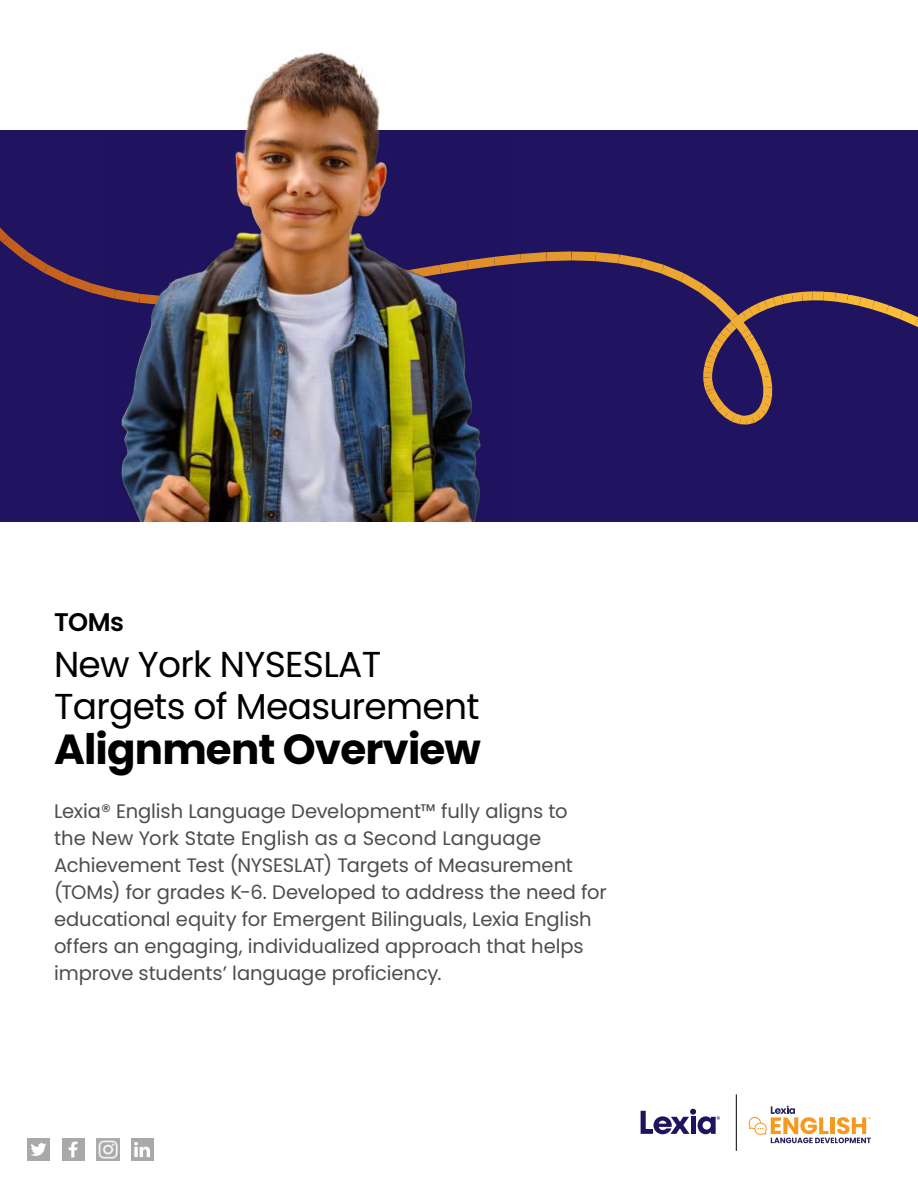
<style>
.page{position:relative;width:918px;height:1188px;background:#fff}
.page>*{position:absolute;margin:0;border:0;box-sizing:border-box;transform-origin:0 0}
.t1{font:700 42px "Poppins";letter-spacing:-.02em;color:#000}
.t2{font:36px/42px "Poppins";letter-spacing:-.02em;color:#000}
.t3{font:600 25.5px "Poppins";color:#000}
.t4{font:19.5px/27px "Poppins";letter-spacing:-.005em;color:#4e4d4e}
</style>
<div class="page">
<svg style="left:749px;top:1106px;width:122px;height:37px"></svg>
<svg style="left:641px;top:1109px;width:79px;height:25px"></svg>
<hr style="left:736px;top:1094px;width:1px;height:57px;background:#000">
<div style="left:27px;top:1138px;width:23px;height:23px;background:#a9a9a9"></div>
<svg style="left:31px;top:1143px;width:15px;height:13px"></svg>
<div style="left:62px;top:1138px;width:22px;height:23px;background:#a9a9a9"></div>
<svg style="left:69px;top:1142px;width:8px;height:15px"></svg>
<img style="left:96px;top:1138px;width:23px;height:23px">
<div style="left:131px;top:1138px;width:23px;height:23px;background:#a9a9a9"></div>
<svg style="left:134px;top:1142px;width:16px;height:15px"></svg>
<div style="left:0;top:130px;width:918px;height:392px;background:#20135f"></div>
<img style="left:0;top:227px;width:9px;height:16px">
<img style="left:3px;top:236px;width:25px;height:23px">
<img style="left:23px;top:252px;width:25px;height:21px">
<img style="left:44px;top:265px;width:25px;height:19px">
<img style="left:66px;top:275px;width:26px;height:17px">
<img style="left:90px;top:284px;width:11px;height:12px">
<img style="left:511px;top:254px;width:9px;height:10px">
<img style="left:520px;top:252px;width:27px;height:11px">
<img style="left:546px;top:251px;width:49px;height:10px">
<img style="left:595px;top:252px;width:23px;height:11px">
<img style="left:618px;top:254px;width:24px;height:13px">
<img style="left:640px;top:259px;width:24px;height:14px">
<img style="left:661px;top:265px;width:24px;height:17px">
<img style="left:680px;top:274px;width:23px;height:18px">
<img style="left:698px;top:284px;width:14px;height:11px">
<svg style="left:703px;top:291px;width:145px;height:134px"></svg>
<img style="left:846px;top:295px;width:15px;height:11px">
<img style="left:859px;top:297px;width:15px;height:12px">
<img style="left:872px;top:301px;width:16px;height:13px">
<img style="left:886px;top:305px;width:17px;height:14px">
<img style="left:900px;top:311px;width:18px;height:15px">
<img style="left:915px;top:317px;width:3px;height:10px">
<img style="left:101px;top:49px;width:410px;height:473px">
<h3 class="t3" style="left:54px;top:607px;width:72px">TOMs</h3>
<h2 class="t2" style="left:54px;top:644px;width:427px">New York NYSESLAT<br>Targets of Measurement</h2>
<h1 class="t1" style="left:54px;top:731px;width:428px">Alignment Overview</h1>
<p class="t4" style="left:54px;top:798px;width:554px">Lexia® English Language Development™ fully aligns to<br>the New York State English as a Second Language Achievement Test (NYSESLAT) Targets of Measurement (TOMs) for grades K-6. Developed to address the need for educational equity for Emergent Bilinguals, Lexia English offers an engaging, individualized approach that helps improve students’ language proficiency.</p>
</div>
